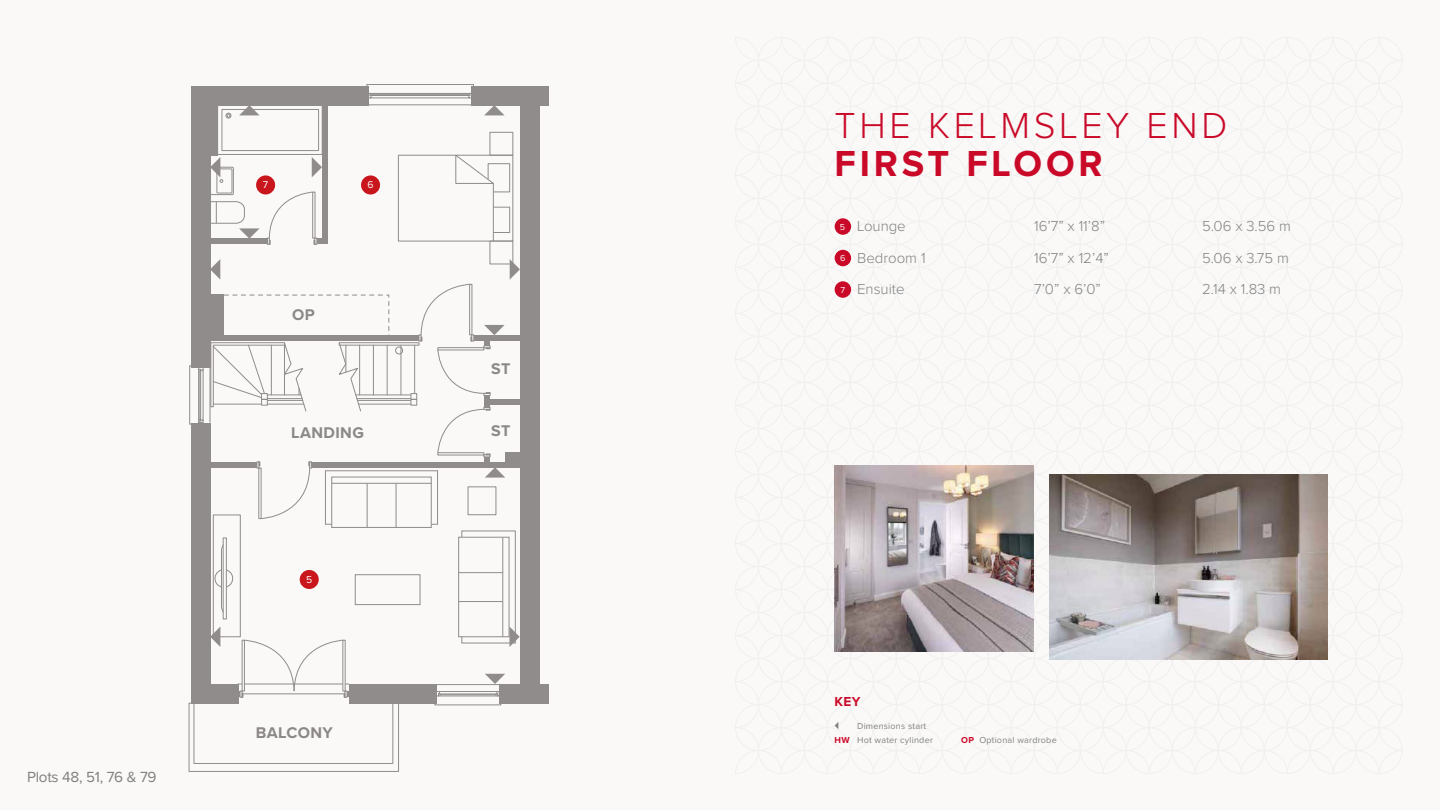
<style>
.page{position:relative;width:1440px;height:810px;background:#faf9f8}
.page>*{position:absolute;margin:0;border:0;box-sizing:border-box;transform-origin:0 0}
.t1{font:300 37.5px "Proxima Nova";letter-spacing:.1em;color:#ca0928}
.t2{font:700 37.5px "Proxima Nova";letter-spacing:.1em;color:#ca0928}
.t3{font:700 16.05px "Proxima Nova";letter-spacing:.025em;color:#8b8886}
.t4{font:15.23px "Proxima Nova";letter-spacing:-.015em;color:#808080}
.t5{font:300 15px "Proxima Nova";color:#828282}
.t6{font:700 13.5px "Proxima Nova";color:#ca0928}
.t7{font:10.43px "Proxima Nova";color:#fdfcfc}
.t8{font:9px/13.5px "Proxima Nova";letter-spacing:.025em;color:#828282}
.s1{font-weight:400;font-size:9px;color:#faf9f8}
.s2{font-weight:700;color:#ca0928}
</style>
<div class="page">
<svg style="left:834px;top:218px;width:494px;height:511px"></svg>
<div style="left:191px;top:86px;width:178px;height:19px;background:#908c8b"></div>
<div style="left:472px;top:86px;width:77px;height:19px;background:#908c8b"></div>
<div style="left:191px;top:95px;width:27px;height:61px;background:#908c8b"></div>
<div style="left:191px;top:145px;width:19px;height:222px;background:#908c8b"></div>
<div style="left:191px;top:423px;width:19px;height:271px;background:#908c8b"></div>
<div style="left:349px;top:684px;width:88px;height:19px;background:#908c8b"></div>
<div style="left:499px;top:684px;width:50px;height:19px;background:#908c8b"></div>
<div style="left:520px;top:89px;width:19px;height:611px;background:#908c8b"></div>
<div style="left:317px;top:239px;width:11px;height:5px;background:#908c8b"></div>
<div style="left:322px;top:100px;width:6px;height:142px;background:#908c8b"></div>
<svg style="left:198px;top:367px;width:6px;height:56px"></svg>
<hr style="left:200px;top:371px;width:1px;height:48px;background:#908c8b">
<div style="left:189px;top:366px;width:3px;height:58px;border:1px solid #908c8b"></div>
<svg style="left:437px;top:691px;width:62px;height:5px"></svg>
<hr style="left:440px;top:695px;width:56px;height:1px;background:#908c8b">
<div style="left:435px;top:703px;width:66px;height:2px;border:1px solid #908c8b"></div>
<hr style="left:436px;top:684px;width:63px;height:1px;background:#908c8b">
<svg style="left:369px;top:93px;width:103px;height:5px"></svg>
<hr style="left:372px;top:94px;width:96px;height:1px;background:#908c8b">
<div style="left:367px;top:84px;width:107px;height:2px;border:1px solid #908c8b"></div>
<hr style="left:368px;top:105px;width:104px;height:1px;background:#908c8b">
<div style="left:210px;top:167px;width:24px;height:28px;border:1px solid #908c8b"></div>
<div style="left:217px;top:169px;width:15px;height:24px;border:1px solid #908c8b"></div>
<div style="left:222px;top:109px;width:97px;height:42px;border:1px solid #908c8b"></div>
<svg style="left:226px;top:113px;width:5px;height:5px"></svg>
<div style="left:217px;top:105px;width:105px;height:50px;border:1px solid #908c8b"></div>
<div style="left:398px;top:155px;width:115px;height:86px;border:1px solid #908c8b"></div>
<div style="left:493px;top:207px;width:17px;height:26px;border:1px solid #908c8b"></div>
<svg style="left:455px;top:155px;width:55px;height:37px"></svg>
<hr style="left:493px;top:183px;width:1px;height:58px;background:#908c8b">
<div style="left:490px;top:132px;width:23px;height:23px;border:1px solid #908c8b"></div>
<div style="left:490px;top:241px;width:23px;height:23px;border:1px solid #908c8b"></div>
<div style="left:213px;top:515px;width:28px;height:122px;border:1px solid #908c8b"></div>
<div style="left:223px;top:538px;width:4px;height:81px;border:1px solid #908c8b"></div>
<hr style="left:221px;top:549px;width:1px;height:59px;background:#908c8b">
<svg style="left:221px;top:607px;width:3px;height:6px"></svg>
<svg style="left:221px;top:544px;width:3px;height:6px"></svg>
<svg style="left:213px;top:569px;width:21px;height:19px"></svg>
<hr style="left:396px;top:483px;width:1px;height:44px;background:#908c8b">
<hr style="left:367px;top:483px;width:1px;height:44px;background:#908c8b">
<div style="left:332px;top:477px;width:99px;height:51px;border:1px solid #908c8b"></div>
<hr style="left:459px;top:601px;width:44px;height:1px;background:#908c8b">
<hr style="left:459px;top:572px;width:44px;height:1px;background:#908c8b">
<div style="left:458px;top:537px;width:51px;height:100px;border:1px solid #908c8b"></div>
<div style="left:355px;top:575px;width:65px;height:30px;border:1px solid #908c8b"></div>
<svg style="left:210px;top:157px;width:13px;height:26px"></svg>
<svg style="left:312px;top:157px;width:10px;height:20px"></svg>
<svg style="left:239px;top:105px;width:21px;height:10px"></svg>
<svg style="left:210px;top:192px;width:112px;height:53px"></svg>
<svg style="left:484px;top:105px;width:21px;height:10px"></svg>
<svg style="left:189px;top:627px;width:210px;height:145px"></svg>
<svg style="left:461px;top:531px;width:59px;height:116px"></svg>
<svg style="left:210px;top:259px;width:310px;height:266px"></svg>
<svg style="left:485px;top:674px;width:20px;height:10px"></svg>
<div style="left:300px;top:570px;width:19px;height:19px;background:#c9161d;border-radius:50%"></div>
<div style="left:361px;top:175px;width:19px;height:20px;background:#c9161d;border-radius:50%"></div>
<div style="left:256px;top:175px;width:19px;height:20px;background:#c9161d;border-radius:50%"></div>
<p class="t4" style="left:27px;top:770px;width:131px">Plots 48, 51, 76 &amp; 79</p>
<p class="t7" style="left:263px;top:177px;width:7px">7</p>
<p class="t7" style="left:367px;top:177px;width:8px">6</p>
<p class="t3" style="left:292px;top:303px;width:24px">OP</p>
<p class="t3" style="left:291px;top:421px;width:74px">LANDING</p>
<p class="t7" style="left:306px;top:571px;width:8px">5</p>
<p class="t3" style="left:256px;top:721px;width:79px">BALCONY</p>
<p class="t3" style="left:491px;top:357px;width:21px">ST</p>
<p class="t3" style="left:491px;top:418px;width:21px">ST</p>
<h1 class="t1" style="left:835px;top:108px;width:394px">THE KELMSLEY END</h1>
<h1 class="t2" style="left:835px;top:146px;width:269px">FIRST FLOOR</h1>
<p class="t5" style="left:840px;top:219px;width:67px"><span class="s1">5</span> Lounge</p>
<p class="t5" style="left:1034px;top:219px;width:73px">16’7” x 11’8”</p>
<p class="t5" style="left:1202px;top:219px;width:90px">5.06 x 3.56 m</p>
<p class="t5" style="left:840px;top:251px;width:87px"><span class="s1">6</span> Bedroom 1</p>
<p class="t5" style="left:1034px;top:251px;width:76px">16’7” x 12’4”</p>
<p class="t5" style="left:1202px;top:251px;width:88px">5.06 x 3.75 m</p>
<p class="t5" style="left:841px;top:282px;width:65px"><span class="s1">7</span> Ensuite</p>
<p class="t5" style="left:1034px;top:282px;width:68px">7’0” x 6’0”</p>
<p class="t5" style="left:1202px;top:282px;width:81px">2.14 x 1.83 m</p>
<p class="t6" style="left:835px;top:695px;width:27px">KEY</p>
<p class="t8" style="left:835px;top:720px;width:100px;text-indent:22px">Dimensions start<br><span class="s2">HW</span> Hot water cylinder</p>
<p class="t8" style="left:961px;top:733px;width:97px"><span class="s2">OP</span> Optional wardrobe</p>
</div>
